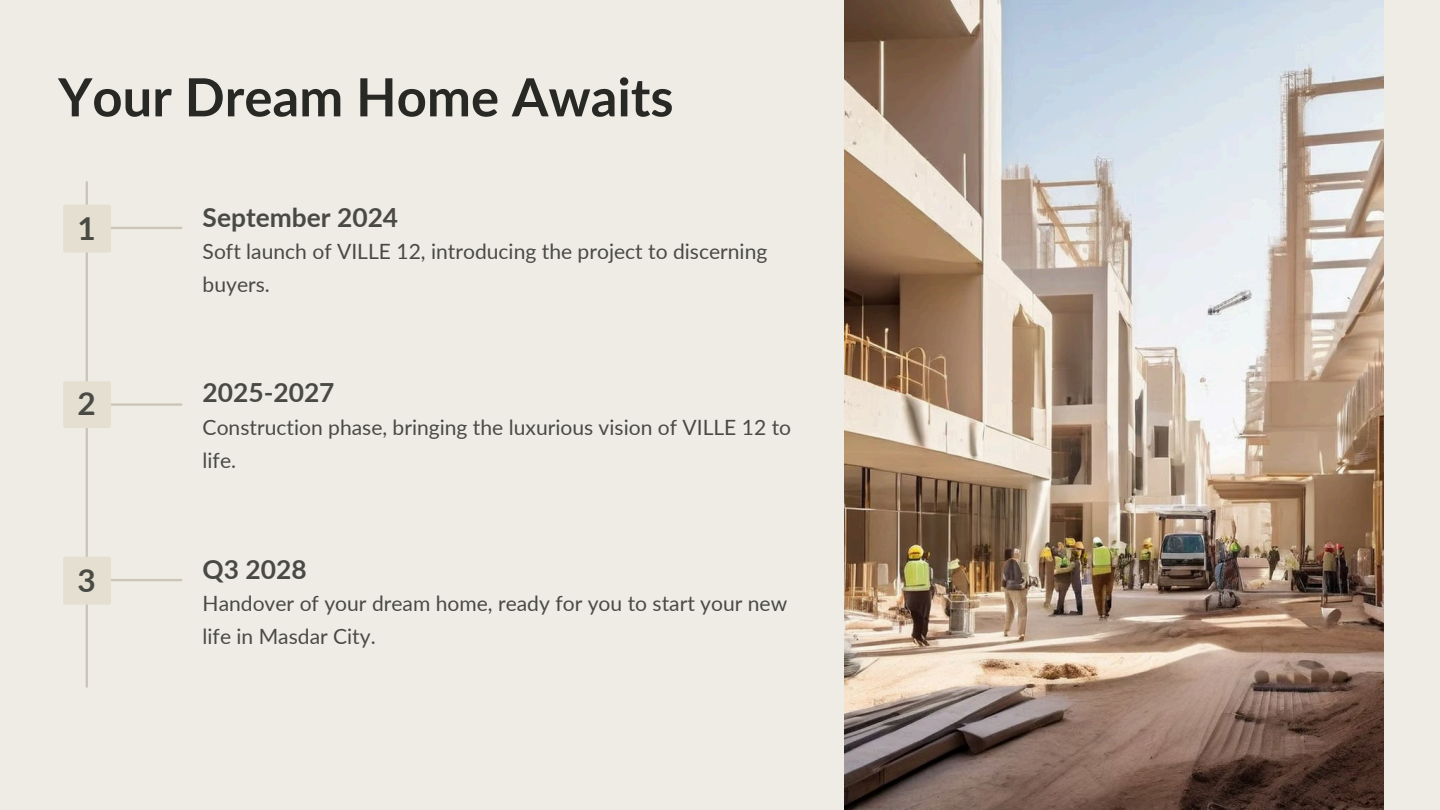
<style>
.page{position:relative;width:1440px;height:810px;background:#efece6}
.page>*{position:absolute;margin:0;border:0;box-sizing:border-box;transform-origin:0 0}
.t1{font:700 52.6px "Lato";color:#282824}
.t2{font:700 31.6px "Lato";color:#4a4a45}
.t3{font:700 26.3px "Lato";color:#4a4a45}
.t4{font:21.1px/32.8px "Lato";color:#4a4a45}
</style>
<div class="page">
<img style="left:845px;top:0;width:539px;height:810px">
<svg style="left:63px;top:181px;width:119px;height:507px"></svg>
<h1 class="t1" style="left:58px;top:64px;width:617px">Your Dream Home Awaits</h1>
<h2 class="t2" style="left:78px;top:208px;width:20px">1</h2>
<h2 class="t2" style="left:78px;top:384px;width:20px">2</h2>
<p class="t3" style="left:203px;top:201px;width:197px">September 2024</p>
<p class="t4" style="left:203px;top:235px;width:566px">Soft launch of VILLE 12, introducing the project to discerning buyers.</p>
<p class="t3" style="left:203px;top:376px;width:133px">2025-2027</p>
<p class="t4" style="left:203px;top:410px;width:590px">Construction phase, bringing the luxurious vision of VILLE 12 to life.</p>
<h2 class="t2" style="left:78px;top:560px;width:20px">3</h2>
<p class="t3" style="left:203px;top:553px;width:106px">Q3 2028</p>
<p class="t4" style="left:203px;top:587px;width:586px">Handover of your dream home, ready for you to start your new life in Masdar City.</p>
</div>
